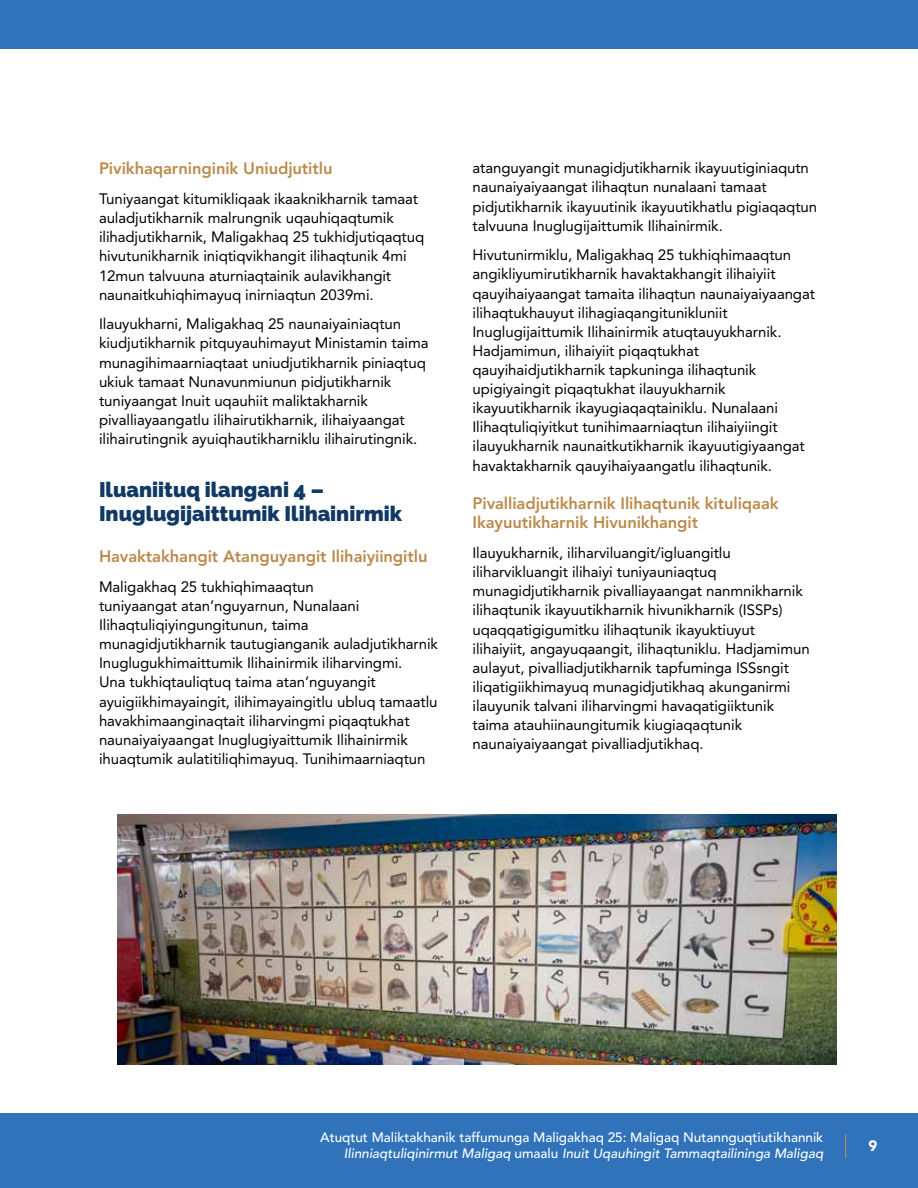
<style>
.page{position:relative;width:918px;height:1188px;background:#fff}
.page>*{position:absolute;margin:0;border:0;box-sizing:border-box;transform-origin:0 0}
.t1{font:900 21px/24px "Raleway";color:#103965}
.t2{font:800 16.5px/19px "Avenir LT";letter-spacing:-.005em;color:#bb8b4c}
.t3{font:15px/19.2px "Avenir LT";letter-spacing:-.005em;color:#000}
.t4{font:900 15px "Avenir LT";color:#fff}
.t5{font:500 13.5px/16.2px "Avenir LT";color:#fff;text-align:right}
.s1{font-style:italic}
</style>
<div class="page">
<div style="left:0;top:1113px;width:918px;height:75px;background:#3173ba"></div>
<div style="left:0;top:0;width:918px;height:49px;background:#3173ba"></div>
<svg style="left:845px;top:1134px;width:1px;height:24px"></svg>
<img style="left:117px;top:814px;width:720px;height:250px">
<p class="t2" style="left:99px;top:159px;width:235px">Pivikhaqarninginik Uniudjutitlu</p>
<p class="t3" style="left:99px;top:189px;width:327px">Tuniyaangat kitumikliqaak ikaaknikharnik tamaat auladjutikharnik malrungnik uqauhiqaqtumik ilihadjutikharnik, Maligakhaq 25 tukhidjutiqaqtuq hivutunikharnik iniqtiqvikhangit ilihaqtunik 4mi 12mun talvuuna aturniaqtainik aulavikhangit naunaitkuhiqhimayuq inirniaqtun 2039mi.</p>
<p class="t3" style="left:99px;top:315px;width:331px">Ilauyukharni, Maligakhaq 25 naunaiyainiaqtun kiudjutikharnik pitquyauhimayut Ministamin taima munagihimaarniaqtaat uniudjutikharnik piniaqtuq ukiuk tamaat Nunavunmiunun pidjutikharnik tuniyaangat Inuit uqauhiit maliktakharnik pivalliayaangatlu ilihairutikharnik, ilihaiyaangat ilihairutingnik ayuiqhautikharniklu ilihairutingnik.</p>
<h1 class="t1" style="left:99px;top:477px;width:305px">Iluaniituq ilangani 4 –<br>Inuglugijaittumik Ilihainirmik</h1>
<p class="t2" style="left:99px;top:547px;width:330px">Havaktakhangit Atanguyangit Ilihaiyiingitlu</p>
<p class="t3" style="left:99px;top:577px;width:341px">Maligakhaq 25 tukhiqhimaaqtun<br>tuniyaangat atan’nguyarnun, Nunalaani Ilihaqtuliqiyingungitunun, taima munagidjutikharnik tautugianganik auladjutikharnik Inuglugukhimaittumik Ilihainirmik iliharvingmi.<br>Una tukhiqtauliqtuq taima atan’nguyangit ayuigiikhimayaingit, ilihimayaingitlu ubluq tamaatlu havakhimaanginaqtait iliharvingmi piqaqtukhat naunaiyaiyaangat Inuglugiyaittumik Ilihainirmik ihuaqtumik aulatitiliqhimayuq. Tunihimaarniaqtun</p>
<p class="t3" style="left:472px;top:159px;width:346px">atanguyangit munagidjutikharnik ikayuutiginiaqutn naunaiyaiyaangat ilihaqtun nunalaani tamaat pidjutikharnik ikayuutinik ikayuutikhatlu pigiaqaqtun talvuuna Inuglugijaittumik Ilihainirmik.</p>
<p class="t3" style="left:472px;top:246px;width:344px">Hivutunirmiklu, Maligakhaq 25 tukhiqhimaaqtun angikliyumirutikharnik havaktakhangit ilihaiyiit qauyihaiyaangat tamaita ilihaqtun naunaiyaiyaangat ilihaqtukhauyut ilihagiaqangitunikluniit Inuglugijaittumik Ilihainirmik atuqtauyukharnik.<br>Hadjamimun, ilihaiyiit piqaqtukhat qauyihaidjutikharnik tapkuninga ilihaqtunik upigiyaingit piqaqtukhat ilauyukharnik ikayuutikharnik ikayugiaqaqtainiklu. Nunalaani Ilihaqtuliqiyitkut tunihimaarniaqtun ilihaiyiingit ilauyukharnik naunaitkutikharnik ikayuutigiyaangat havaktakharnik qauyihaiyaangatlu ilihaqtunik.</p>
<p class="t2" style="left:472px;top:494px;width:308px">Pivalliadjutikharnik Ilihaqtunik kituliqaak<br>Ikayuutikharnik Hivunikhangit</p>
<p class="t3" style="left:472px;top:543px;width:339px">Ilauyukharnik, iliharviluangit/igluangitlu iliharvikluangit ilihaiyi tuniyauniaqtuq munagidjutikharnik pivalliayaangat nanmnikharnik ilihaqtunik ikayuutikharnik hivunikharnik (ISSPs) uqaqqatigigumitku ilihaqtunik ikayuktiuyut ilihaiyiit, angayuqaangit, ilihaqtuniklu. Hadjamimun aulayut, pivalliadjutikharnik tapfuminga ISSsngit iliqatigiikhimayuq munagidjutikhaq akunganirmi ilauyunik talvani iliharvingmi havaqatigiiktunik taima atauhiinaungitumik kiugiaqaqtunik naunaiyaiyaangat pivalliadjutikhaq.</p>
<p class="t5" style="left:320px;top:1129px;width:505px">Atuqtut Maliktakhanik taffumunga Maligakhaq 25: Maligaq Nutannguqtiutikhannik<br><span class="s1">Ilinniaqtuliqinirmut Maligaq</span> umaalu <span class="s1">Inuit Uqauhingit Tammaqtailininga Maligaq</span></p>
<p class="t4" style="left:869px;top:1137px;width:10px">9</p>
</div>
